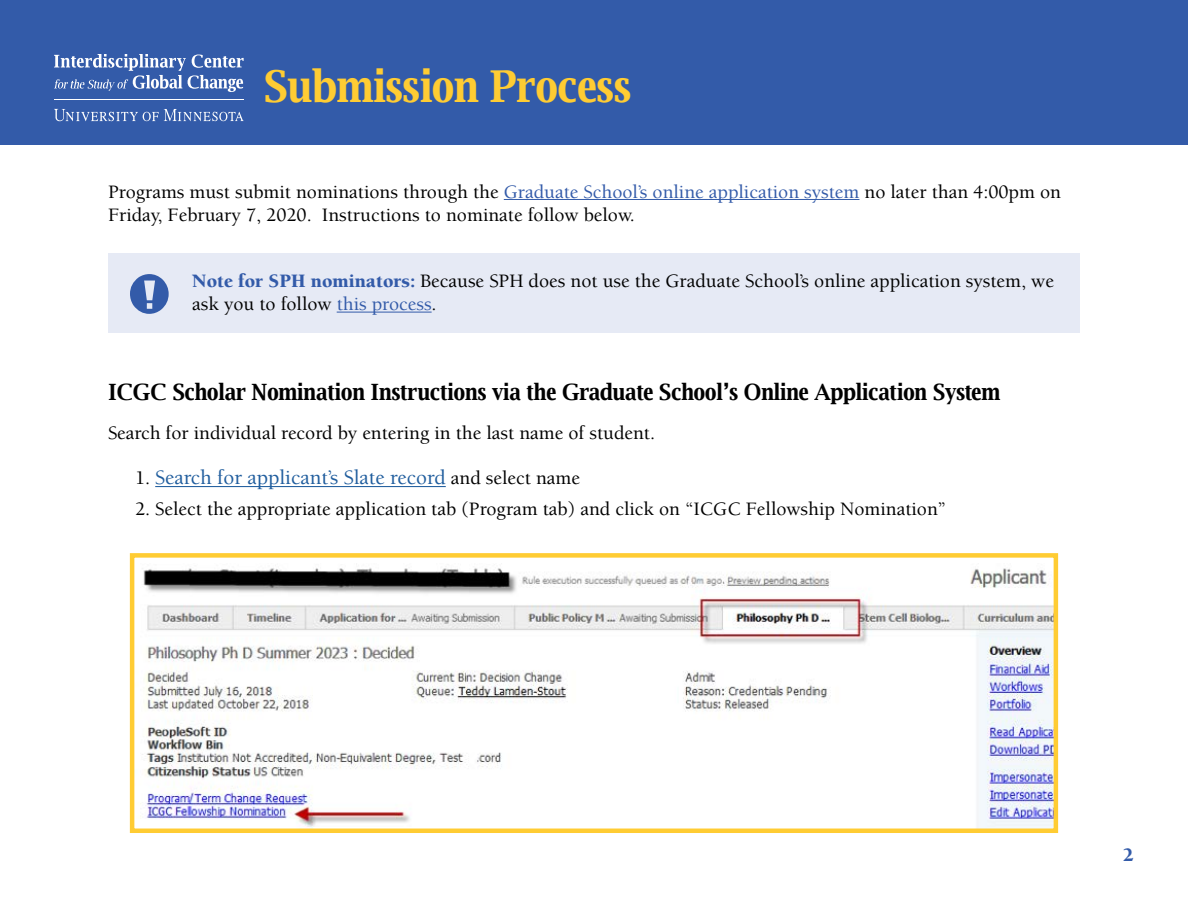
<style>
.page{position:relative;width:1188px;height:918px;background:#fff}
.page>*{position:absolute;margin:0;border:0;box-sizing:border-box;transform-origin:0 0}
.t1{font:700 43.95px "Luxi Serif";color:#fc3}
.t2{font:700 22.5px "Luxi Serif";color:#000}
.t3{font:500 21px "Berkeley Std";color:#215e9e}
.t4{font:500 19.5px/23.4px "Berkeley Std";color:#000}
.t5{font:900 19.5px "Berkeley Std";color:#335ba9}
.s1{color:#335ba9}
.s2{font-weight:900;color:#335ba9}
.s3{font-size:19.5px;color:#000}
</style>
<div class="page">
<div style="left:0;top:0;width:1188px;height:145px;background:#335ba9"></div>
<hr style="left:54px;top:99px;width:190px;height:1px;background:#fff">
<svg style="left:54px;top:109px;width:190px;height:12px"></svg>
<svg style="left:54px;top:54px;width:190px;height:38px"></svg>
<div style="left:108px;top:253px;width:972px;height:79px;background:#e6eaf5"></div>
<hr style="left:504px;top:199px;width:355px;height:1px;background:#335ba9">
<hr style="left:337px;top:312px;width:95px;height:1px;background:#335ba9">
<hr style="left:155px;top:486px;width:291px;height:1px;background:#215e9e">
<img style="left:140px;top:568px;width:913px;height:260px">
<div style="left:130px;top:553px;width:928px;height:280px;border:4px solid #fc3"></div>
<svg style="left:130px;top:274px;width:39px;height:40px"></svg>
<h1 class="t1" style="left:264px;top:58px;width:369px">Submission Process</h1>
<p class="t4" style="left:108px;top:180px;width:955px">Programs must submit nominations through the <span class="s1">Graduate School’s online application system</span> no later than 4:00pm on<br>Friday, February 7, 2020. Instructions to nominate follow below.</p>
<p class="t4" style="left:192px;top:269px;width:863px"><span class="s2">Note for SPH nominators:</span> Because SPH does not use the Graduate School’s online application system, we ask you to follow <span class="s1">this process</span>.</p>
<p class="t2" style="left:108px;top:377px;width:894px">ICGC Scholar Nomination Instructions via the Graduate School’s Online Application System</p>
<p class="t4" style="left:108px;top:422px;width:549px">Search for individual record by entering in the last name of student.</p>
<p class="t3" style="left:135px;top:467px;width:447px"><span class="s3">1.</span> Search for applicant’s Slate record <span class="s3">and select name</span></p>
<p class="t4" style="left:135px;top:497px;width:813px">2. Select the appropriate application tab (Program tab) and click on “ICGC Fellowship Nomination”</p>
<p class="t5" style="left:1123px;top:844px;width:12px">2</p>
</div>
